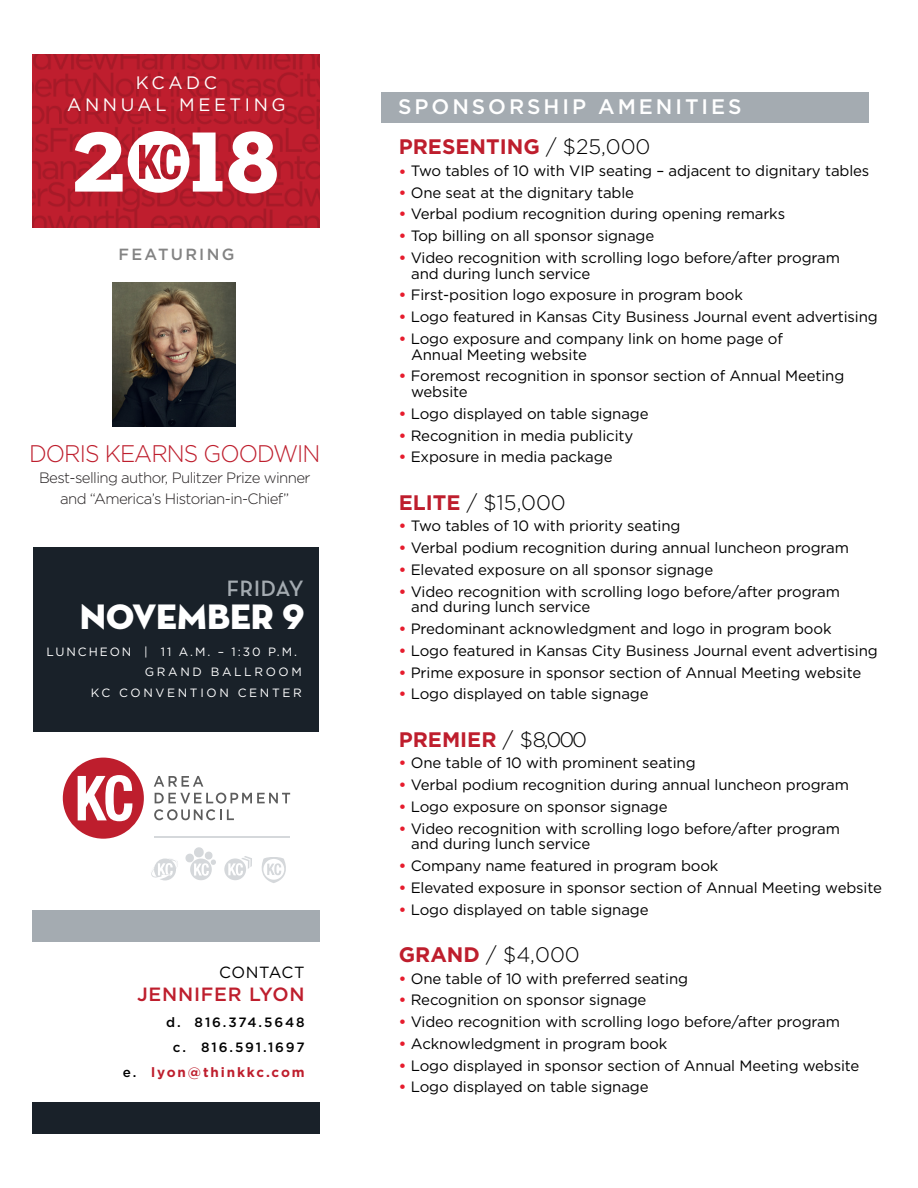
<style>
.page{position:relative;width:918px;height:1188px;background:#fff}
.page>*{position:absolute;margin:0;border:0;box-sizing:border-box;transform-origin:0 0}
.t1{font:88.95px "Neutraface Slab Display Titling";color:#fff}
.t2{font:36px "Neutraface Display Titling";color:#fff}
.t3{font:300 24px "Gotham";letter-spacing:-.04em;color:#be1e2d;scale:.95 1}
.t4{font:700 22.65px "Neutraface Display";letter-spacing:.04em;color:#a4abb1}
.t5{font:700 21px "Gotham";color:#be1e2d}
.t6{font:300 21px "Gotham";color:#000}
.t7{font:500 21px "Gotham";letter-spacing:.14em;color:#fff}
.t8{font:500 19.2px "Gotham";letter-spacing:.04em;color:#be1e2d}
.t9{font:18px/21.6px "Gotham";letter-spacing:.2em;color:#fff;text-align:center}
.t10{font:500 16.2px "Gotham";letter-spacing:.14em;color:#838383}
.t11{font:16.2px "Gotham";letter-spacing:.03em;color:#000}
.t12{font:15px/15.8px "Gotham";letter-spacing:-.01em;color:#000}
.t13{font:300 15px/21px "Gotham";letter-spacing:-.04em;color:#231f20;text-align:center}
.t14{font:500 13.5px/25.2px "Gotham";letter-spacing:.14em;color:#000;text-align:right}
.t15{font:12px "Gotham";letter-spacing:.22em;color:#fff}
.t16{font:12px "Gotham";letter-spacing:.16em;color:#fff}
.s1{font-weight:300;color:#000}
.s2{font-weight:700;color:#e61c2d}
.s3{font-weight:700;color:#be1e2d}
</style>
<div class="page">
<img style="left:113px;top:283px;width:123px;height:144px">
<img style="left:33px;top:54px;width:286px;height:173px">
<svg style="left:75px;top:131px;width:148px;height:62px"></svg>
<div style="left:382px;top:92px;width:487px;height:30px;background:#a4abb1"></div>
<div style="left:33px;top:547px;width:286px;height:185px;background:#192129"></div>
<div style="left:33px;top:910px;width:287px;height:32px;background:#a4abb1"></div>
<div style="left:33px;top:1102px;width:287px;height:32px;background:#192129"></div>
<svg style="left:63px;top:758px;width:81px;height:81px"></svg>
<svg style="left:154px;top:776px;width:49px;height:11px"></svg>
<svg style="left:154px;top:793px;width:136px;height:27px"></svg>
<svg style="left:185px;top:847px;width:31px;height:33px"></svg>
<svg style="left:224px;top:856px;width:62px;height:27px"></svg>
<svg style="left:151px;top:859px;width:27px;height:21px"></svg>
<hr style="left:154px;top:836px;width:136px;height:1px;background:#d5d8db">
<p class="t9" style="left:67px;top:72px;width:220px">KCADC<br>ANNUAL MEETING</p>
<h3 class="t7" style="left:398px;top:93px;width:345px">SPONSORSHIP AMENITIES</h3>
<h1 class="t1" style="left:227px;top:107px;width:53px">8</h1>
<h3 class="t5" style="left:399px;top:133px;width:253px">PRESENTING <span class="s1">/ $25,000</span></h3>
<p class="t12" style="left:399px;top:206px;width:388px"><span class="s2">•</span> Verbal podium recognition during opening remarks</p>
<p class="t12" style="left:399px;top:162px;width:472px"><span class="s2">•</span> Two tables of 10 with VIP seating – adjacent to dignitary tables</p>
<p class="t12" style="left:399px;top:184px;width:237px"><span class="s2">•</span> One seat at the dignitary table</p>
<p class="t12" style="left:399px;top:228px;width:257px"><span class="s2">•</span> Top billing on all sponsor signage</p>
<p class="t12" style="left:411px;top:249px;width:430px;text-indent:-12px"><span class="s2">•</span> Video recognition with scrolling logo before/after program and during lunch service</p>
<p class="t12" style="left:399px;top:287px;width:346px"><span class="s2">•</span> First-position logo exposure in program book</p>
<p class="t12" style="left:399px;top:309px;width:481px"><span class="s2">•</span> Logo featured in Kansas City Business Journal event advertising</p>
<p class="t12" style="left:411px;top:330px;width:373px;text-indent:-12px"><span class="s2">•</span> Logo exposure and company link on home page of<br>Annual Meeting website</p>
<p class="t12" style="left:411px;top:368px;width:435px;text-indent:-12px"><span class="s2">•</span> Foremost recognition in sponsor section of Annual Meeting website</p>
<p class="t12" style="left:399px;top:405px;width:251px"><span class="s2">•</span> Logo displayed on table signage</p>
<p class="t12" style="left:399px;top:449px;width:215px"><span class="s2">•</span> Exposure in media package</p>
<p class="t10" style="left:119px;top:244px;width:117px">FEATURING</p>
<p class="t12" style="left:399px;top:427px;width:236px"><span class="s2">•</span> Recognition in media publicity</p>
<h3 class="t3" style="left:29px;top:438px;width:308px">DORIS KEARNS GOODWIN</h3>
<p class="t13" style="left:39px;top:467px;width:273px">Best-selling author, Pulitzer Prize winner and “America’s Historian-in-Chief”</p>
<h3 class="t6" style="left:399px;top:489px;width:169px"><span class="s3">ELITE</span> / $15,000</h3>
<p class="t12" style="left:399px;top:518px;width:283px"><span class="s2">•</span> Two tables of 10 with priority seating</p>
<p class="t12" style="left:399px;top:540px;width:452px"><span class="s2">•</span> Verbal podium recognition during annual luncheon program</p>
<p class="t12" style="left:399px;top:561px;width:316px"><span class="s2">•</span> Elevated exposure on all sponsor signage</p>
<p class="t12" style="left:411px;top:583px;width:430px;text-indent:-12px"><span class="s2">•</span> Video recognition with scrolling logo before/after program and during lunch service</p>
<p class="t12" style="left:399px;top:621px;width:434px"><span class="s2">•</span> Predominant acknowledgment and logo in program book</p>
<p class="t12" style="left:399px;top:642px;width:481px"><span class="s2">•</span> Logo featured in Kansas City Business Journal event advertising</p>
<p class="t12" style="left:399px;top:664px;width:464px"><span class="s2">•</span> Prime exposure in sponsor section of Annual Meeting website</p>
<p class="t12" style="left:399px;top:686px;width:251px"><span class="s2">•</span> Logo displayed on table signage</p>
<h3 class="t5" style="left:399px;top:725px;width:190px">PREMIER <span class="s1">/ $8,000</span></h3>
<p class="t12" style="left:399px;top:755px;width:298px"><span class="s2">•</span> One table of 10 with prominent seating</p>
<p class="t12" style="left:399px;top:777px;width:452px"><span class="s2">•</span> Verbal podium recognition during annual luncheon program</p>
<p class="t12" style="left:399px;top:798px;width:270px"><span class="s2">•</span> Logo exposure on sponsor signage</p>
<p class="t12" style="left:411px;top:820px;width:430px;text-indent:-12px"><span class="s2">•</span> Video recognition with scrolling logo before/after program and during lunch service</p>
<p class="t12" style="left:399px;top:858px;width:321px"><span class="s2">•</span> Company name featured in program book</p>
<p class="t12" style="left:399px;top:879px;width:485px"><span class="s2">•</span> Elevated exposure in sponsor section of Annual Meeting website</p>
<p class="t12" style="left:399px;top:901px;width:251px"><span class="s2">•</span> Logo displayed on table signage</p>
<h3 class="t6" style="left:399px;top:941px;width:183px"><span class="s3">GRAND</span> / $4,000</h3>
<p class="t12" style="left:399px;top:970px;width:291px"><span class="s2">•</span> One table of 10 with preferred seating</p>
<p class="t12" style="left:399px;top:992px;width:249px"><span class="s2">•</span> Recognition on sponsor signage</p>
<p class="t12" style="left:399px;top:1014px;width:443px"><span class="s2">•</span> Video recognition with scrolling logo before/after program</p>
<p class="t12" style="left:399px;top:1035px;width:270px"><span class="s2">•</span> Acknowledgment in program book</p>
<p class="t12" style="left:399px;top:1057px;width:462px"><span class="s2">•</span> Logo displayed in sponsor section of Annual Meeting website</p>
<p class="t12" style="left:399px;top:1079px;width:251px"><span class="s2">•</span> Logo displayed on table signage</p>
<h3 class="t4" style="left:227px;top:575px;width:78px">FRIDAY</h3>
<h2 class="t2" style="left:80px;top:594px;width:226px">NOVEMBER 9</h2>
<p class="t16" style="left:46px;top:644px;width:252px">LUNCHEON | 11 A.M. – 1:30 P.M.</p>
<p class="t15" style="left:145px;top:664px;width:158px">GRAND BALLROOM</p>
<p class="t15" style="left:91px;top:685px;width:212px">KC CONVENTION CENTER</p>
<p class="t11" style="left:219px;top:962px;width:87px">CONTACT</p>
<p class="t8" style="left:137px;top:982px;width:169px">JENNIFER LYON</p>
<p class="t14" style="left:123px;top:1009px;width:183px">d. 816.374.5648<br>c. 816.591.1697<br>e. <span class="s3">lyon@thinkkc.com</span></p>
</div>
